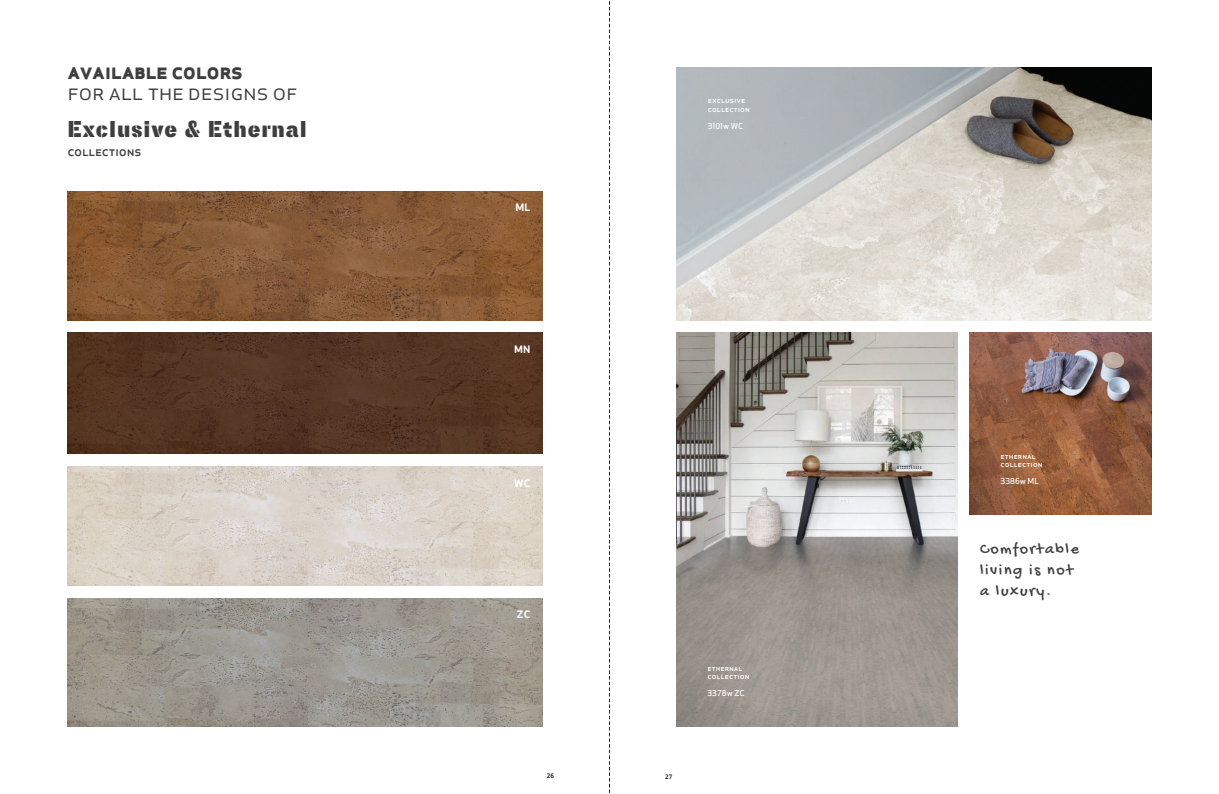
<style>
.page{position:relative;width:1219px;height:794px;background:#fff}
.page>*{position:absolute;margin:0;border:0;box-sizing:border-box;transform-origin:0 0}
.t1{font:22.9px "Lorimer No 2 Stencil";letter-spacing:.04em;color:#3e3e3f}
.t2{font:22.9px "Apex Sans C Book";letter-spacing:-.02em;color:#3e3e3f}
.t3{font:22.9px "Apex Sans C Bold";letter-spacing:-.02em;color:#3e3e3f}
.t4{font:16px/21px "Gochi Hand";letter-spacing:.1em;color:#3e3e3f}
.t5{font:13.3px "Apex Sans C Medium";letter-spacing:-.02em;color:#3e3e3f}
.t6{font:10px "Apex Sans T Bold";letter-spacing:.02em;color:#fff;scale:1.07 1}
.t7{font:8px/8.5px "Apex Sans C Medium";color:#fff}
.t8{font:6px "Apex Sans T Bold";color:#231f20}
</style>
<div class="page">
<img style="left:677px;top:67px;width:475px;height:253px">
<img style="left:677px;top:333px;width:280px;height:394px">
<img style="left:970px;top:333px;width:182px;height:182px">
<svg style="left:609px;top:1px;width:1px;height:792px"></svg>
<img style="left:67px;top:598px;width:475px;height:129px">
<img style="left:67px;top:191px;width:475px;height:129px">
<img style="left:67px;top:467px;width:475px;height:118px">
<img style="left:67px;top:333px;width:475px;height:120px">
<h1 class="t3" style="left:67px;top:55px;width:177px">available colors</h1>
<h1 class="t2" style="left:67px;top:77px;width:232px">for all the designs of</h1>
<h1 class="t1" style="left:67px;top:116px;width:241px">Exclusive &amp; Ethernal</h1>
<h3 class="t5" style="left:67px;top:142px;width:76px">collections</h3>
<p class="t6" style="left:515px;top:201px;width:16px">ML</p>
<p class="t7" style="left:708px;top:96px;width:44px">exclusive collection</p>
<p class="t7" style="left:708px;top:122px;width:37px">3101w WC</p>
<p class="t6" style="left:514px;top:343px;width:17px">MN</p>
<p class="t6" style="left:514px;top:477px;width:17px">WC</p>
<p class="t6" style="left:517px;top:608px;width:14px">ZC</p>
<p class="t8" style="left:547px;top:771px;width:9px">26</p>
<p class="t8" style="left:665px;top:772px;width:9px">27</p>
<p class="t7" style="left:707px;top:663px;width:44px">ethernal collection</p>
<p class="t7" style="left:707px;top:689px;width:39px">3378w ZC</p>
<p class="t7" style="left:1001px;top:451px;width:44px">ethernal collection</p>
<p class="t7" style="left:1001px;top:476px;width:40px">3386w ML</p>
<h2 class="t4" style="left:980px;top:539px;width:100px">Comfortable living is not a luxury.</h2>
</div>
